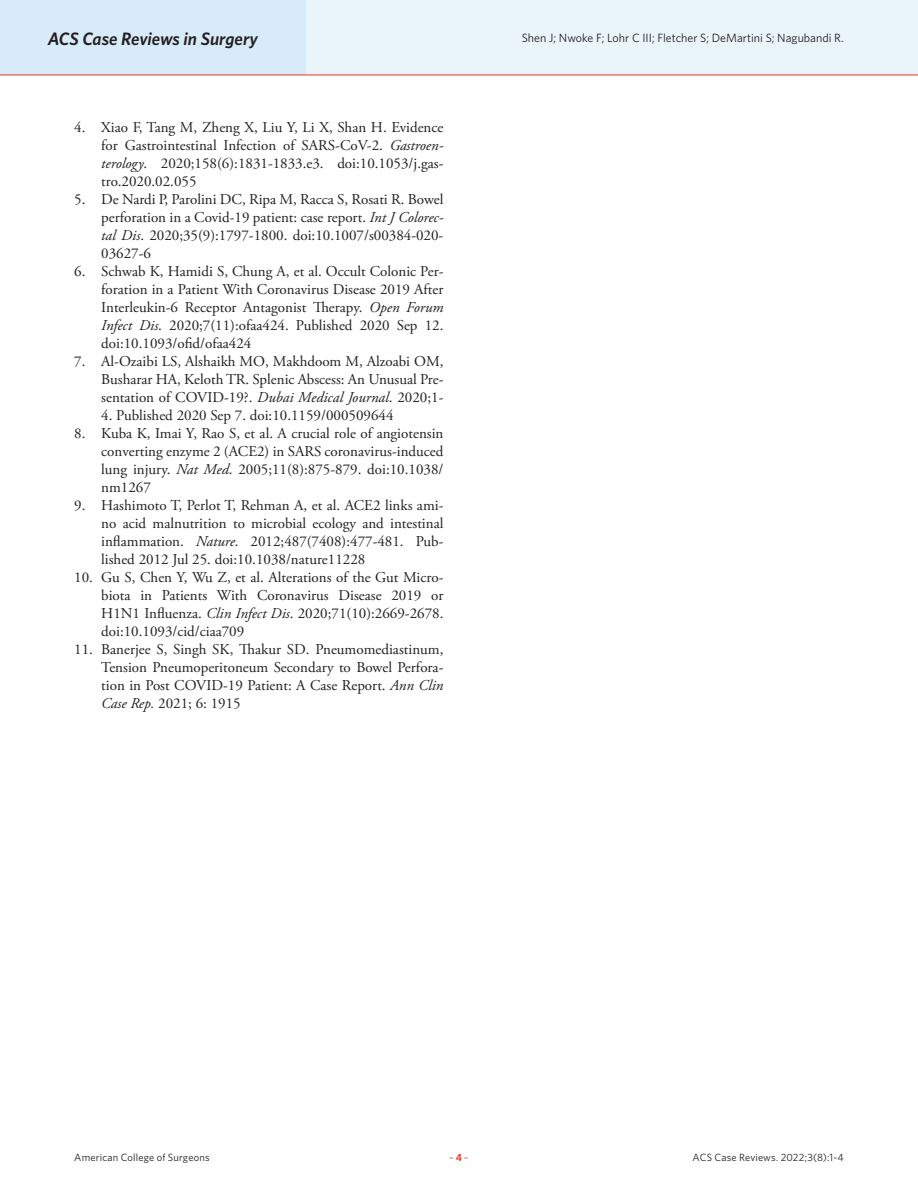
<style>
.page{position:relative;width:918px;height:1188px;background:#fff}
.page>*{position:absolute;margin:0;border:0;box-sizing:border-box;transform-origin:0 0}
.t1{font:italic 600 18px "Whitney";letter-spacing:-.005em;color:#231f20}
.t2{font:15px/18px "Adobe Garamond Pro";color:#231f20;text-align:justify}
.t3{font:12px "Whitney";color:#231f20}
.t4{font:10.5px "Whitney";letter-spacing:.015em;color:#231f20}
.t5{font:10.5px "Whitney";color:#ee2e22}
.s1{font-style:italic}
.s2{font-weight:600}
</style>
<div class="page">
<div style="left:0;top:0;width:918px;height:75px;background:#eaf5fb"></div>
<div style="left:0;top:0;width:306px;height:75px;background:#d7ebf8"></div>
<hr style="left:0;top:75px;width:918px;height:1px;background:#ee2e22">
<p class="t1" style="left:48px;top:26px;width:212px">ACS Case Reviews in Surgery</p>
<p class="t3" style="left:522px;top:30px;width:323px">Shen J; Nwoke F; Lohr C III; Fletcher S; DeMartini S; Nagubandi R.</p>
<p class="t2" style="left:101px;top:119px;width:344px;text-indent:-27px">4. Xiao F, Tang M, Zheng X, Liu Y, Li X, Shan H. Evidence for Gastrointestinal Infection of SARS-CoV-2. <span class="s1">Gastroen&shy;terology</span>. 2020;158(6):1831-1833.e3. doi:10.1053/j.gas&shy;tro.2020.02.055</p>
<p class="t2" style="left:101px;top:191px;width:344px;text-indent:-27px">5. De Nardi P, Parolini DC, Ripa M, Racca S, Rosati R. Bowel perforation in a Covid-19 patient: case report. <span class="s1">Int J Colorec&shy;tal Dis</span>. 2020;35(9):1797-1800. doi:10.1007/s00384-020- 03627-6</p>
<p class="t2" style="left:101px;top:263px;width:344px;text-indent:-27px">6. Schwab K, Hamidi S, Chung A, et al. Occult Colonic Per&shy;foration in a Patient With Coronavirus Disease 2019 After Interleukin-6 Receptor Antagonist Therapy. <span class="s1">Open Forum Infect Dis</span>. 2020;7(11):ofaa424. Published 2020 Sep 12. doi:10.1093/ofid/ofaa424</p>
<p class="t2" style="left:101px;top:353px;width:344px;text-indent:-27px">7. Al-Ozaibi LS, Alshaikh MO, Makhdoom M, Alzoabi OM, Busharar HA, Keloth TR. Splenic Abscess: An Unusual Pre&shy;sentation of COVID-19?. <span class="s1">Dubai Medical Journal</span>. 2020;1-</p>
<p class="t2" style="left:101px;top:407px;width:294px">4. Published 2020 Sep 7. doi:10.1159/000509644</p>
<p class="t2" style="left:101px;top:425px;width:344px;text-indent:-27px">8. Kuba K, Imai Y, Rao S, et al. A crucial role of angiotensin converting enzyme 2 (ACE2) in SARS coronavirus-induced lung injury. <span class="s1">Nat Med</span>. 2005;11(8):875-879. doi:10.1038/ nm1267</p>
<p class="t2" style="left:101px;top:497px;width:344px;text-indent:-27px">9. Hashimoto T, Perlot T, Rehman A, et al. ACE2 links ami&shy;no acid malnutrition to microbial ecology and intestinal inflammation. <span class="s1">Nature</span>. 2012;487(7408):477-481. Pub&shy;lished 2012 Jul 25. doi:10.1038/nature11228</p>
<p class="t2" style="left:101px;top:569px;width:344px;text-indent:-27px">10. Gu S, Chen Y, Wu Z, et al. Alterations of the Gut Micro&shy;biota in Patients With Coronavirus Disease 2019 or H1N1 Influenza. <span class="s1">Clin Infect Dis</span>. 2020;71(10):2669-2678. doi:10.1093/cid/ciaa709</p>
<p class="t2" style="left:101px;top:641px;width:344px;text-indent:-27px">11. Banerjee S, Singh SK, Thakur SD. Pneumomediastinum, Tension Pneumoperitoneum Secondary to Bowel Perfora&shy;tion in Post COVID-19 Patient: A Case Report. <span class="s1">Ann Clin Case Rep.</span> 2021; 6: 1915</p>
<p class="t4" style="left:74px;top:1150px;width:137px">American College of Surgeons</p>
<p class="t5" style="left:449px;top:1150px;width:21px">–<span class="s2">4</span>–</p>
<p class="t4" style="left:693px;top:1150px;width:153px">ACS Case Reviews. 2022;3(8):1-4</p>
</div>
